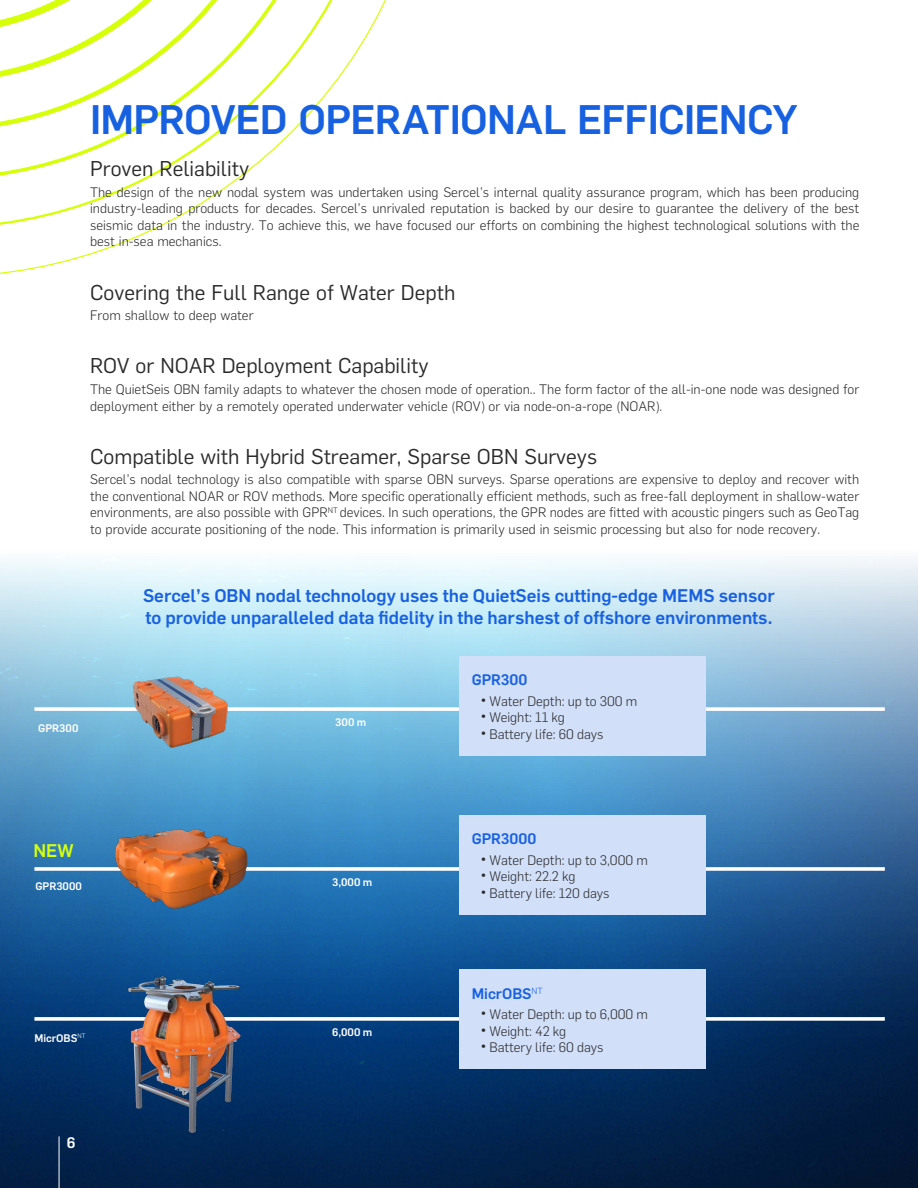
<style>
.page{position:relative;width:918px;height:1188px;background:#fff}
.page>*{position:absolute;margin:0;border:0;box-sizing:border-box;transform-origin:0 0}
.t1{font:500 40.5px "Flama";letter-spacing:-.015em;color:#1761e1}
.t2{font:21px "Flama";color:#2b2b2b}
.t3{font:500 18px/22.5px "Flama";color:#1761e1}
.t4{font:500 18px "Flama";color:#d6ff0a}
.Body_Copy{font:500 15px "Flama";color:#1761e1}
.t5{font:500 15px "Flama";color:#fff}
.Body_Copy-2{font:300 13.5px/16.5px "Flama";color:#2b2b2b;text-align:justify}
.t6{font:500 10.8px "Flama";color:#fff}
.s1{font-size:18px}
</style>
<div class="page">
<svg style="left:243px;top:0;width:95px;height:176px"></svg>
<svg style="left:243px;top:0;width:48px;height:137px"></svg>
<svg style="left:196px;top:0;width:47px;height:207px"></svg>
<svg style="left:0;top:0;width:196px;height:274px"></svg>
<img style="left:0;top:559px;width:918px;height:629px">
<svg style="left:34px;top:707px;width:851px;height:4px"></svg>
<img style="left:128px;top:674px;width:107px;height:77px">
<svg style="left:34px;top:867px;width:851px;height:4px"></svg>
<svg style="left:34px;top:1017px;width:851px;height:4px"></svg>
<img style="left:106px;top:799px;width:166px;height:127px">
<img style="left:123px;top:974px;width:124px;height:161px">
<hr style="left:59px;top:1136px;width:1px;height:52px;background:#fff">
<div style="left:459px;top:656px;width:247px;height:100px;background:#d1dff9"></div>
<div style="left:459px;top:815px;width:247px;height:100px;background:#d1dff9"></div>
<div style="left:459px;top:969px;width:247px;height:100px;background:#d1dff9"></div>
<p class="t1" style="left:90px;top:90px;width:709px">IMPROVED OPERATIONAL EFFICIENCY</p>
<p class="t2" style="left:90px;top:153px;width:161px">Proven Reliability</p>
<p class="Body_Copy-2" style="left:90px;top:183px;width:771px">The design of the new nodal system was undertaken using Sercel’s internal quality assurance program, which has been producing industry-leading products for decades. Sercel’s unrivaled reputation is backed by our desire to guarantee the delivery of the best seismic data in the industry. To achieve this, we have focused our efforts on combining the highest technological solutions with the best in-sea mechanics.</p>
<p class="t2" style="left:90px;top:276px;width:367px">Covering the Full Range of Water Depth</p>
<p class="Body_Copy-2" style="left:90px;top:307px;width:165px">From shallow to deep water</p>
<p class="t2" style="left:90px;top:350px;width:340px">ROV or NOAR Deployment Capability</p>
<p class="Body_Copy-2" style="left:90px;top:380px;width:771px">The QuietSeis OBN family adapts to whatever the chosen mode of operation.. The form factor of the all-in-one node was designed for deployment either by a remotely operated underwater vehicle (ROV) or via node-on-a-rope (NOAR).</p>
<p class="t2" style="left:90px;top:440px;width:509px">Compatible with Hybrid Streamer, Sparse OBN Surveys</p>
<p class="Body_Copy-2" style="left:90px;top:471px;width:771px">Sercel’s nodal technology is also compatible with sparse OBN surveys. Sparse operations are expensive to deploy and recover with the conventional NOAR or ROV methods. More specific operationally efficient methods, such as free-fall deployment in shallow-water environments, are also possible with GPR<sup>NT</sup> devices. In such operations, the GPR nodes are fitted with acoustic pingers such as GeoTag to provide accurate positioning of the node. This information is primarily used in seismic processing but also for node recovery.</p>
<p class="t6" style="left:38px;top:720px;width:42px">GPR300</p>
<p class="t4" style="left:33px;top:838px;width:42px">NEW</p>
<p class="t6" style="left:35px;top:878px;width:48px">GPR3000</p>
<p class="t6" style="left:34px;top:1030px;width:53px">MicrOBS<sup>NT</sup></p>
<p class="t5" style="left:67px;top:1132px;width:10px">6</p>
<p class="t3" style="left:143px;top:583px;width:633px">Sercel’s OBN nodal technology uses the QuietSeis cutting-edge MEMS sensor to provide unparalleled data fidelity in the harshest of offshore environments.</p>
<p class="t6" style="left:335px;top:714px;width:33px">300 m</p>
<p class="t6" style="left:332px;top:874px;width:42px">3,000 m</p>
<p class="t6" style="left:332px;top:1024px;width:42px">6,000 m</p>
<p class="Body_Copy" style="left:472px;top:668px;width:57px">GPR300</p>
<p class="Body_Copy-2" style="left:480px;top:692px;width:159px"><span class="s1">•</span> Water Depth: up to 300 m</p>
<p class="Body_Copy-2" style="left:480px;top:709px;width:86px"><span class="s1">•</span> Weight: 11 kg</p>
<p class="Body_Copy-2" style="left:480px;top:725px;width:125px"><span class="s1">•</span> Battery life: 60 days</p>
<p class="Body_Copy" style="left:472px;top:827px;width:66px">GPR3000</p>
<p class="Body_Copy-2" style="left:480px;top:851px;width:169px"><span class="s1">•</span> Water Depth: up to 3,000 m</p>
<p class="Body_Copy-2" style="left:480px;top:868px;width:97px"><span class="s1">•</span> Weight: 22.2 kg</p>
<p class="Body_Copy-2" style="left:480px;top:884px;width:131px"><span class="s1">•</span> Battery life: 120 days</p>
<p class="Body_Copy" style="left:472px;top:982px;width:73px">MicrOBS<sup>NT</sup></p>
<p class="Body_Copy-2" style="left:480px;top:1006px;width:169px"><span class="s1">•</span> Water Depth: up to 6,000 m</p>
<p class="Body_Copy-2" style="left:480px;top:1022px;width:88px"><span class="s1">•</span> Weight: 42 kg</p>
<p class="Body_Copy-2" style="left:480px;top:1039px;width:125px"><span class="s1">•</span> Battery life: 60 days</p>
</div>
